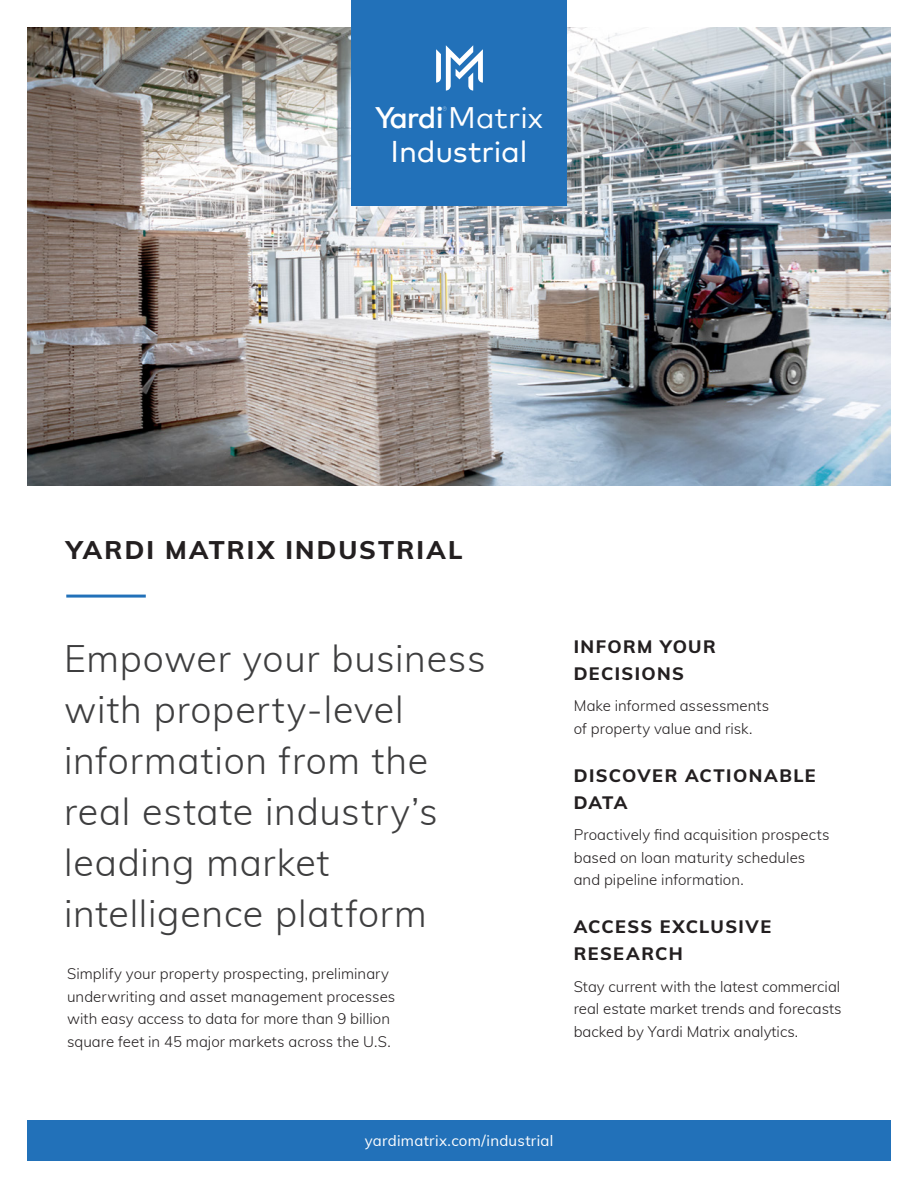
<style>
.page{position:relative;width:918px;height:1188px;background:#fff}
.page>*{position:absolute;margin:0;border:0;box-sizing:border-box;transform-origin:0 0}
.t1{font:300 37.5px/51px "Muli";letter-spacing:.02em;color:#3e3e3f}
.t2{font:30px "Mark Offc Pro";letter-spacing:-.005em;color:#fff}
.t3{font:29.7px "Mark Offc Pro";color:#fff}
.t4{font:800 25.5px "Muli";letter-spacing:.085em;color:#231f20}
.t5{font:800 18px/27px "Muli";letter-spacing:.075em;color:#231f20}
.t6{font:300 15px/22.5px "Muli";color:#231f20}
.t7{font:15px "Muli";letter-spacing:.015em;color:#fff}
.t8{font:100 11.7px "Mark Offc Pro";color:#fff}
.s1{font-weight:500}
</style>
<div class="page">
<img style="left:27px;top:27px;width:864px;height:459px">
<div style="left:351px;top:0;width:216px;height:206px;background:#2271b9"></div>
<hr style="left:66px;top:595px;width:80px;height:3px;background:#2271b9">
<div style="left:27px;top:1120px;width:864px;height:41px;background:#2271b9"></div>
<svg style="left:436px;top:45px;width:47px;height:46px"></svg>
<h3 class="t3" style="left:375px;top:95px;width:169px"><span class="s1">Yardi</span>Matrix</h3>
<p class="t8" style="left:443px;top:103px;width:6px">®</p>
<h2 class="t2" style="left:391px;top:129px;width:138px">Industrial</h2>
<h3 class="t4" style="left:66px;top:531px;width:398px">YARDI MATRIX INDUSTRIAL</h3>
<h1 class="t1" style="left:64px;top:631px;width:423px">Empower your business with property-level information from the real estate industry’s leading market intelligence platform</h1>
<p class="t5" style="left:574px;top:632px;width:144px">INFORM YOUR<br>DECISIONS</p>
<p class="t6" style="left:574px;top:694px;width:197px">Make informed assessments of property value and risk.</p>
<p class="t5" style="left:574px;top:761px;width:244px">DISCOVER ACTIONABLE<br>DATA</p>
<p class="t6" style="left:574px;top:823px;width:257px">Proactively find acquisition prospects based on loan maturity schedules and pipeline information.</p>
<p class="t5" style="left:574px;top:912px;width:199px">ACCESS EXCLUSIVE<br>RESEARCH</p>
<p class="t6" style="left:574px;top:974px;width:269px;text-align:justify">Stay current with the latest commercial real estate market trends and forecasts backed by Yardi Matrix analytics.</p>
<p class="t6" style="left:67px;top:962px;width:330px">Simplify your property prospecting, preliminary underwriting and asset management processes with easy access to data for more than 9 billion square feet in 45 major markets across the U.S.</p>
<p class="t7" style="left:365px;top:1130px;width:190px">yardimatrix.com/industrial</p>
</div>
